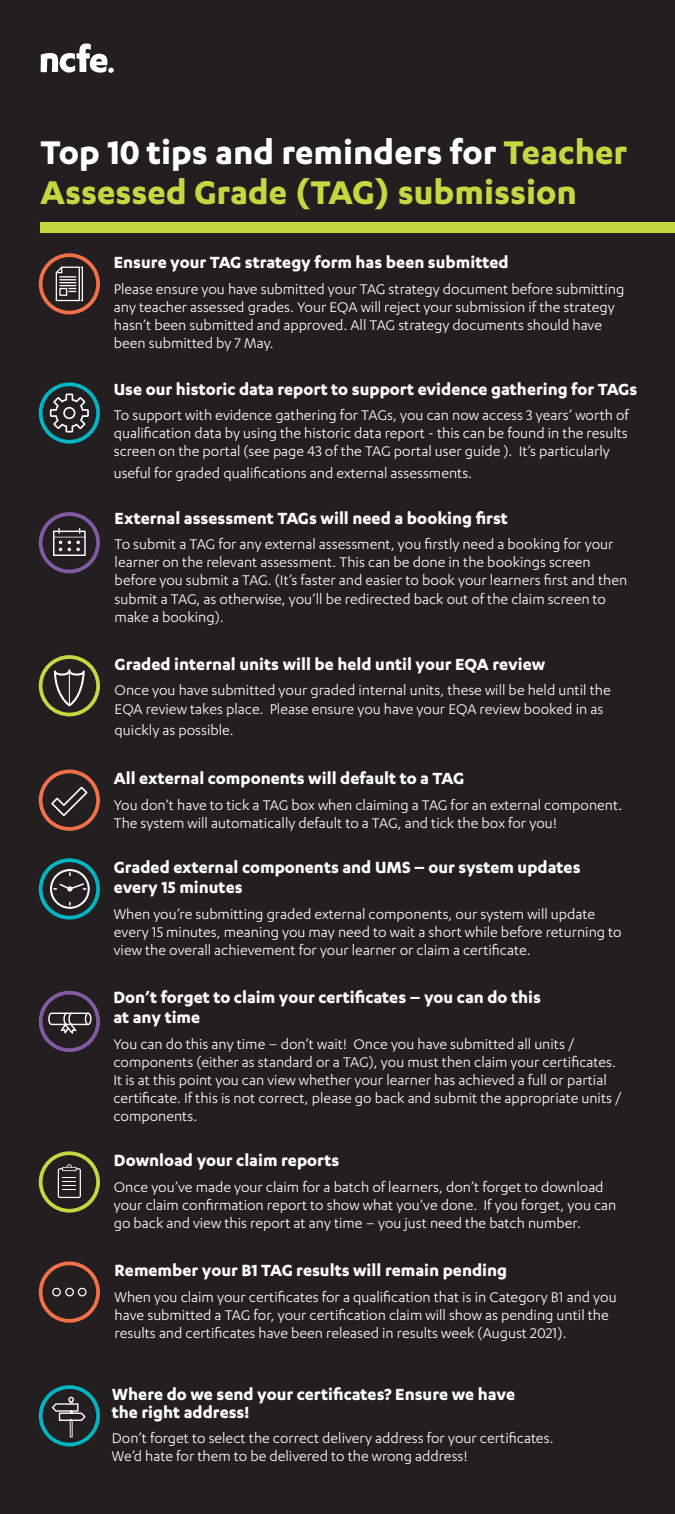
<style>
.page{position:relative;width:675px;height:1514px;background:#231f20}
.page>*{position:absolute;margin:0;border:0;box-sizing:border-box;transform-origin:0 0}
.t1{font:700 38.12px/40px "Karbon";color:#c3d941}
.t2{font:700 18.75px/20px "Karbon";color:#fff}
.t3{font:16.25px/18.1px "Karbon";color:#fff}
.s1{color:#fff}
</style>
<div class="page">
<svg style="left:41px;top:43px;width:73px;height:30px"></svg>
<div style="left:41px;top:222px;width:634px;height:10px;background:#c3d941"></div>
<div style="left:39px;top:253px;width:61px;height:61px;border:4px solid #f3704b;border-radius:50%"></div>
<div style="left:39px;top:769px;width:61px;height:62px;border:4px solid #f3704b;border-radius:50%"></div>
<div style="left:39px;top:1261px;width:61px;height:62px;border:4px solid #f3704b;border-radius:50%"></div>
<div style="left:39px;top:382px;width:61px;height:62px;border:4px solid #00b6c3;border-radius:50%"></div>
<div style="left:39px;top:858px;width:61px;height:61px;border:4px solid #00b6c3;border-radius:50%"></div>
<div style="left:39px;top:1385px;width:61px;height:61px;border:4px solid #00b6c3;border-radius:50%"></div>
<div style="left:39px;top:512px;width:61px;height:61px;border:4px solid #835aa3;border-radius:50%"></div>
<div style="left:39px;top:991px;width:61px;height:61px;border:4px solid #835aa3;border-radius:50%"></div>
<div style="left:39px;top:655px;width:61px;height:61px;border:4px solid #c3d941;border-radius:50%"></div>
<div style="left:39px;top:1151px;width:61px;height:61px;border:4px solid #c3d941;border-radius:50%"></div>
<svg style="left:51px;top:786px;width:37px;height:30px"></svg>
<svg style="left:50px;top:393px;width:39px;height:39px"></svg>
<svg style="left:58px;top:1164px;width:23px;height:34px"></svg>
<svg style="left:52px;top:1397px;width:34px;height:40px"></svg>
<svg style="left:53px;top:528px;width:33px;height:28px"></svg>
<svg style="left:56px;top:267px;width:27px;height:34px"></svg>
<svg style="left:50px;top:869px;width:40px;height:40px"></svg>
<svg style="left:48px;top:1012px;width:44px;height:22px"></svg>
<svg style="left:54px;top:669px;width:31px;height:37px"></svg>
<hr style="left:69px;top:670px;width:1px;height:36px;background:#fff">
<div style="left:52px;top:1288px;width:9px;height:8px;border:1px solid #fff;border-radius:50%"></div>
<div style="left:65px;top:1288px;width:9px;height:8px;border:1px solid #fff;border-radius:50%"></div>
<div style="left:78px;top:1288px;width:9px;height:8px;border:1px solid #fff;border-radius:50%"></div>
<h1 class="t1" style="left:41px;top:131px;width:588px"><span class="s1">Top 10 tips and reminders for</span> Teacher<br>Assessed Grade (TAG) submission</h1>
<p class="t2" style="left:114px;top:251px;width:396px">Ensure your TAG strategy form has been submitted</p>
<p class="t3" style="left:114px;top:279px;width:512px">Please ensure you have submitted your TAG strategy document before submitting any teacher assessed grades. Your EQA will reject your submission if the strategy hasn’t been submitted and approved. All TAG strategy documents should have been submitted by 7 May.</p>
<p class="t2" style="left:114px;top:378px;width:525px">Use our historic data report to support evidence gathering for TAGs</p>
<p class="t3" style="left:114px;top:406px;width:517px;text-align:justify">To support with evidence gathering for TAGs, you can now access 3 years’ worth of qualification data by using the historic data report - this can be found in the results screen on the portal (see page 43 of the TAG portal user guide ). It’s particularly</p>
<p class="t3" style="left:114px;top:463px;width:360px">useful for graded qualifications and external assessments.</p>
<p class="t2" style="left:115px;top:507px;width:395px">External assessment TAGs will need a booking first</p>
<p class="t3" style="left:115px;top:535px;width:514px">To submit a TAG for any external assessment, you firstly need a booking for your learner on the relevant assessment. This can be done in the bookings screen before you submit a TAG. (It’s faster and easier to book your learners first and then submit a TAG, as otherwise, you’ll be redirected back out of the claim screen to make a booking).</p>
<p class="t2" style="left:115px;top:653px;width:432px">Graded internal units will be held until your EQA review</p>
<p class="t3" style="left:115px;top:681px;width:498px">Once you have submitted your graded internal units, these will be held until the<br>EQA review takes place. Please ensure you have your EQA review booked in as</p>
<p class="t3" style="left:115px;top:720px;width:121px">quickly as possible.</p>
<p class="t2" style="left:114px;top:768px;width:352px">All external components will default to a TAG</p>
<p class="t3" style="left:114px;top:795px;width:510px">You don’t have to tick a TAG box when claiming a TAG for an external component.<br>The system will automatically default to a TAG, and tick the box for you!</p>
<p class="t2" style="left:114px;top:856px;width:468px">Graded external components and UMS – our system updates every 15 minutes</p>
<p class="t3" style="left:114px;top:904px;width:509px">When you’re submitting graded external components, our system will update every 15 minutes, meaning you may need to wait a short while before returning to view the overall achievement for your learner or claim a certificate.</p>
<p class="t2" style="left:113px;top:986px;width:429px">Don’t forget to claim your certificates – you can do this at any time</p>
<p class="t3" style="left:113px;top:1034px;width:510px">You can do this any time – don’t wait! Once you have submitted all units / components (either as standard or a TAG), you must then claim your certificates.<br>It is at this point you can view whether your learner has achieved a full or partial certificate. If this is not correct, please go back and submit the appropriate units / components.</p>
<p class="t2" style="left:114px;top:1149px;width:227px">Download your claim reports</p>
<p class="t3" style="left:114px;top:1177px;width:504px">Once you’ve made your claim for a batch of learners, don’t forget to download your claim confirmation report to show what you’ve done. If you forget, you can go back and view this report at any time – you just need the batch number.</p>
<p class="t2" style="left:115px;top:1260px;width:394px">Remember your B1 TAG results will remain pending</p>
<p class="t3" style="left:115px;top:1287px;width:504px">When you claim your certificates for a qualification that is in Category B1 and you have submitted a TAG for, your certification claim will show as pending until the results and certificates have been released in results week (August 2021).</p>
<p class="t2" style="left:112px;top:1385px;width:405px;line-height:17.5px">Where do we send your certificates? Ensure we have the right address!</p>
<p class="t3" style="left:112px;top:1429px;width:443px">Don’t forget to select the correct delivery address for your certificates.<br>We’d hate for them to be delivered to the wrong address!</p>
</div>
